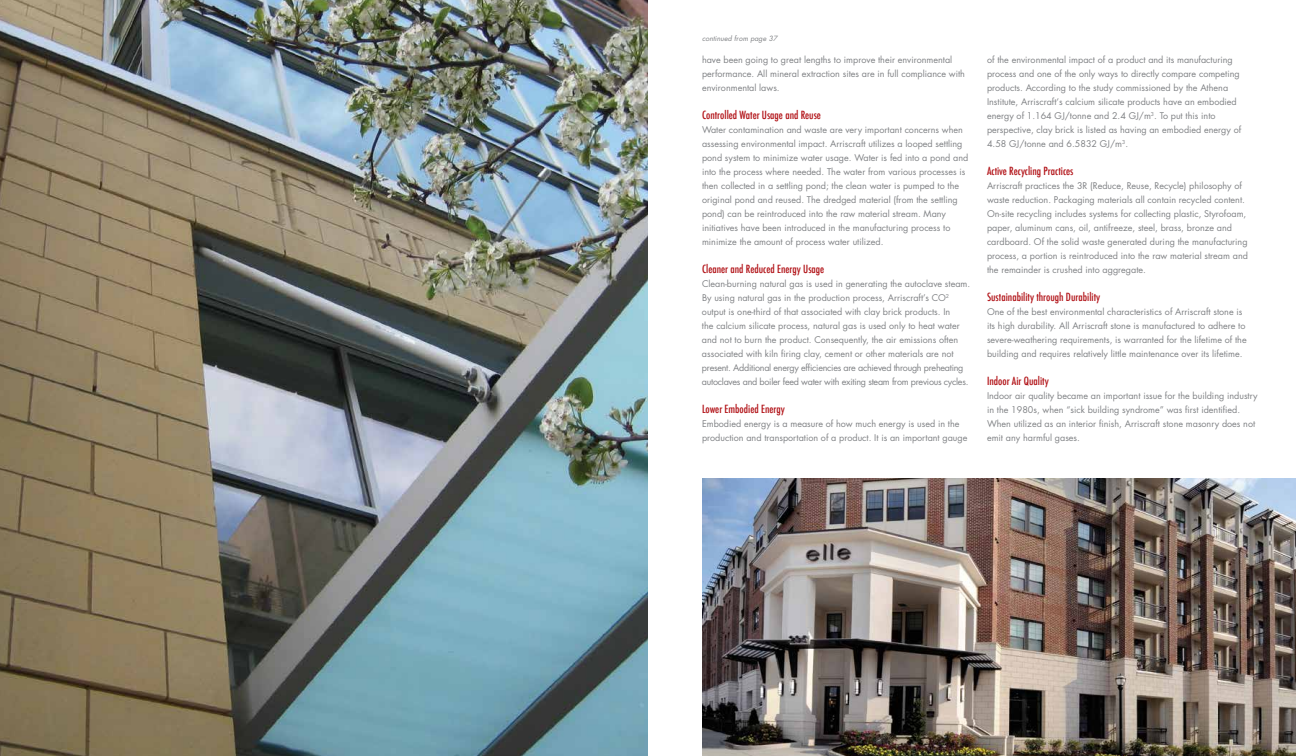
<style>
.page{position:relative;width:1296px;height:756px;background:#fff}
.page>*{position:absolute;margin:0;border:0;box-sizing:border-box;transform-origin:0 0}
.t1{font:500 condensed 11px "Futura";color:#b11116}
.t2{font:9px/14px "Futura";color:#808285}
.t3{font:italic 7px "Futura";letter-spacing:.01em;color:#808285}
</style>
<div class="page">
<img style="left:0;top:0;width:648px;height:756px">
<img style="left:702px;top:479px;width:594px;height:277px">
<p class="t3" style="left:702px;top:34px;width:77px">continued from page 37</p>
<p class="t2" style="left:702px;top:53px;width:265px">have been going to great lengths to improve their environmental performance. All mineral extraction sites are in full compliance with environmental laws.</p>
<p class="t1" style="left:702px;top:108px;width:121px">Controlled Water Usage and Reuse</p>
<p class="t2" style="left:702px;top:123px;width:268px">Water contamination and waste are very important concerns when assessing environmental impact. Arriscraft utilizes a looped settling pond system to minimize water usage. Water is fed into a pond and into the process where needed. The water from various processes is then collected in a settling pond; the clean water is pumped to the original pond and reused. The dredged material (from the settling pond) can be reintroduced into the raw material stream. Many initiatives have been introduced in the manufacturing process to minimize the amount of process water utilized.</p>
<p class="t1" style="left:702px;top:262px;width:124px">Cleaner and Reduced Energy Usage</p>
<p class="t2" style="left:702px;top:277px;width:270px">Clean-burning natural gas is used in generating the autoclave steam.<br>By using natural gas in the production process, Arriscraft’s CO<sup>2 </sup>output is one-third of that associated with clay brick products. In<br>the calcium silicate process, natural gas is used only to heat water and not to burn the product. Consequently, the air emissions often associated with kiln firing clay, cement or other materials are not present. Additional energy efficiencies are achieved through preheating autoclaves and boiler feed water with exiting steam from previous cycles.</p>
<p class="t1" style="left:702px;top:402px;width:84px">Lower Embodied Energy</p>
<p class="t2" style="left:702px;top:417px;width:267px">Embodied energy is a measure of how much energy is used in the production and transportation of a product. It is an important gauge</p>
<p class="t2" style="left:987px;top:53px;width:256px">of the environmental impact of a product and its manufacturing process and one of the only ways to directly compare competing products. According to the study commissioned by the Athena Institute, Arriscraft‘s calcium silicate products have an embodied energy of 1.164 GJ/tonne and 2.4 GJ/m<sup>3</sup>. To put this into perspective, clay brick is listed as having an embodied energy of 4.58 GJ/tonne and 6.5832 GJ/m<sup>3</sup>.</p>
<p class="t1" style="left:987px;top:164px;width:88px">Active Recycling Practices</p>
<p class="t2" style="left:987px;top:179px;width:262px">Arriscraft practices the 3R (Reduce, Reuse, Recycle) philosophy of waste reduction. Packaging materials all contain recycled content.<br>On-site recycling includes systems for collecting plastic, Styrofoam, paper, aluminum cans, oil, antifreeze, steel, brass, bronze and cardboard. Of the solid waste generated during the manufacturing process, a portion is reintroduced into the raw material stream and the remainder is crushed into aggregate.</p>
<p class="t1" style="left:987px;top:290px;width:115px">Sustainability through Durability</p>
<p class="t2" style="left:987px;top:305px;width:261px">One of the best environmental characteristics of Arriscraft stone is its high durability. All Arriscraft stone is manufactured to adhere to severe-weathering requirements, is warranted for the lifetime of the building and requires relatively little maintenance over its lifetime.</p>
<p class="t1" style="left:987px;top:374px;width:63px">Indoor Air Quality</p>
<p class="t2" style="left:987px;top:389px;width:272px">Indoor air quality became an important issue for the building industry in the 1980s, when “sick building syndrome” was first identified.<br>When utilized as an interior finish, Arriscraft stone masonry does not emit any harmful gases.</p>
</div>
